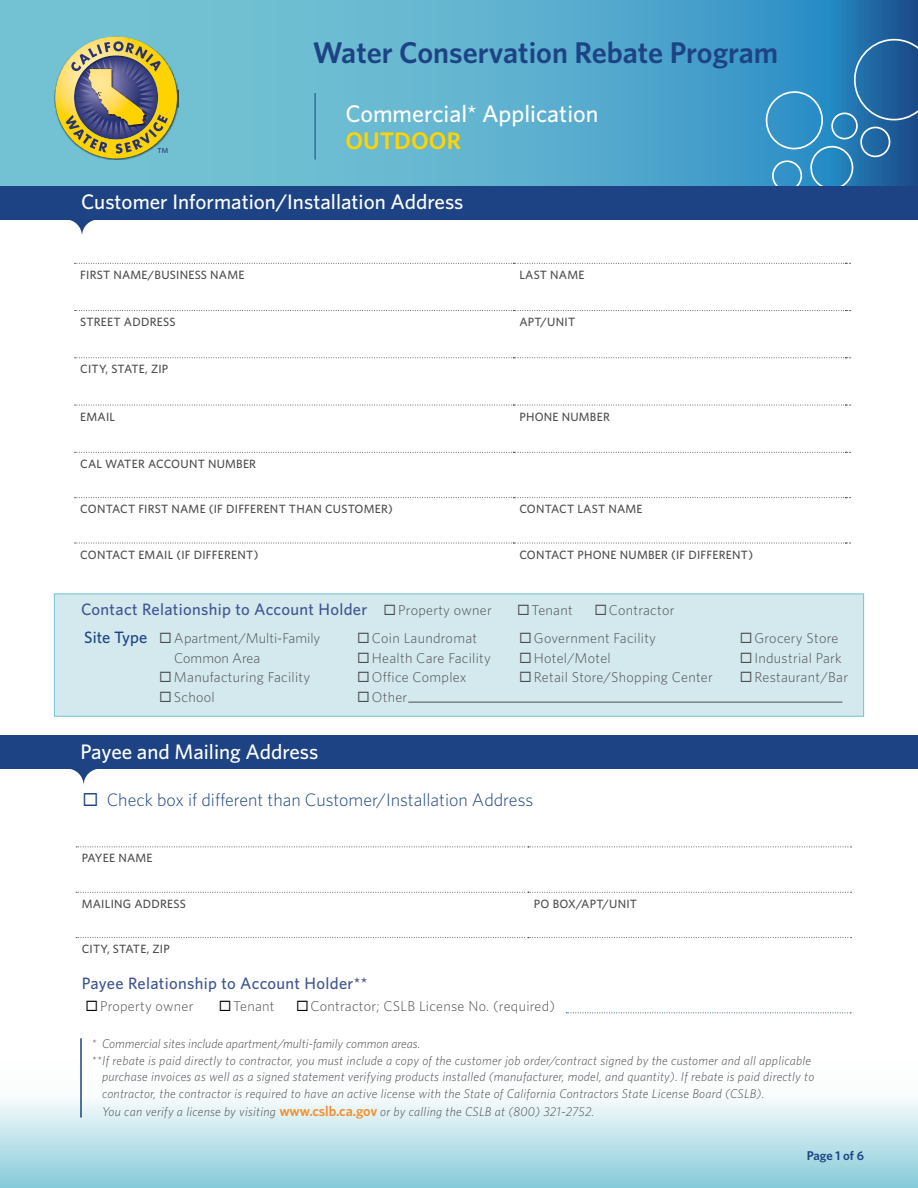
<style>
.page{position:relative;width:918px;height:1188px;background:#fff}
.page>*{position:absolute;margin:0;border:0;box-sizing:border-box;transform-origin:0 0}
.t1{font:600 30px "Whitney";color:#1d4384}
.t2{font:500 24px "Whitney";color:#fff}
.t3{font:600 24px "Whitney";color:#ffd400}
.t4{font:500 21px "Whitney";color:#fff}
.t5{font:300 18px "Whitney";color:#1d4384}
.t6{font:500 16.5px "Whitney";letter-spacing:.02em;color:#3f5590}
.t7{font:14.55px "Whitney";color:#283374}
.t8{font:300 14.25px "Whitney";letter-spacing:.02em;color:#4d4d4f}
.t9{font:300 14.25px "Whitney";color:#4d4d4f}
.t10{font:italic 300 12.75px "Whitney";letter-spacing:.02em;color:#4d4d4f}
.t11{font:italic 300 12.75px "Whitney";color:#4d4d4f}
.t12{font:600 12.75px "Whitney";letter-spacing:-.005em;color:#1d4384}
.t13{font:500 12px "Whitney";letter-spacing:.02em;color:#4d4d4f}
.s1{color:#4d4d4f}
.s2{font-weight:300;font-size:14.25px;color:#4d4d4f}
.s3{font-weight:500;font-size:16.5px;color:#1d4384}
.s4{color:#000}
.s5{font-weight:600;font-style:normal;font-size:14.25px;color:#f1912f}
</style>
<div class="page">
<svg style="left:0;top:0;width:918px;height:186px;background:#5eb1ce"></svg>
<img style="left:55px;top:36px;width:123px;height:124px">
<svg style="left:55px;top:37px;width:122px;height:121px;background:#9c9e6d"></svg>
<svg style="left:763px;top:36px;width:155px;height:150px;background:#2f80b7"></svg>
<div style="left:0;top:186px;width:918px;height:33px;background:#1d4384"></div>
<svg style="left:61px;top:219px;width:44px;height:17px"></svg>
<div style="left:0;top:1059px;width:918px;height:129px;background:linear-gradient(to bottom,#fff,#8dcddb)"></div>
<hr style="left:315px;top:93px;width:1px;height:67px;background:#1d4384">
<div style="left:0;top:735px;width:918px;height:34px;background:#1d4384"></div>
<svg style="left:70px;top:769px;width:27px;height:16px"></svg>
<div style="left:54px;top:594px;width:810px;height:123px;background:#d3e9ee;border:1px solid #72c2d3"></div>
<svg style="left:76px;top:847px;width:776px;height:1px"></svg>
<svg style="left:76px;top:892px;width:776px;height:1px"></svg>
<svg style="left:76px;top:937px;width:776px;height:1px"></svg>
<svg style="left:75px;top:310px;width:776px;height:1px"></svg>
<svg style="left:75px;top:357px;width:776px;height:1px"></svg>
<svg style="left:75px;top:405px;width:776px;height:1px"></svg>
<svg style="left:75px;top:452px;width:776px;height:1px"></svg>
<svg style="left:75px;top:497px;width:776px;height:1px"></svg>
<svg style="left:75px;top:543px;width:776px;height:1px"></svg>
<svg style="left:75px;top:263px;width:776px;height:1px"></svg>
<svg style="left:566px;top:1012px;width:285px;height:1px"></svg>
<hr style="left:408px;top:702px;width:434px;height:1px;background:#4d4d4f">
<hr style="left:80px;top:1038px;width:2px;height:80px;background:#1d4384">
<p class="t7" style="left:157px;top:144px;width:13px">™</p>
<h1 class="t1" style="left:313px;top:32px;width:467px">Water Conservation Rebate Program</h1>
<h2 class="t2" style="left:345px;top:98px;width:254px">Commercial* Application</h2>
<h2 class="t3" style="left:345px;top:125px;width:117px">OUTDOOR</h2>
<h3 class="t4" style="left:81px;top:188px;width:384px">Customer Information/Installation Address</h3>
<p class="t13" style="left:80px;top:267px;width:166px">FIRST NAME/BUSINESS NAME</p>
<p class="t13" style="left:519px;top:267px;width:67px">LAST NAME</p>
<p class="t13" style="left:80px;top:314px;width:97px">STREET ADDRESS</p>
<p class="t13" style="left:519px;top:314px;width:57px">APT/UNIT</p>
<p class="t13" style="left:80px;top:361px;width:90px">CITY, STATE, ZIP</p>
<p class="t13" style="left:80px;top:409px;width:36px">EMAIL</p>
<p class="t13" style="left:519px;top:409px;width:92px">PHONE NUMBER</p>
<p class="t13" style="left:80px;top:456px;width:177px">CAL WATER ACCOUNT NUMBER</p>
<p class="t13" style="left:80px;top:501px;width:314px">CONTACT FIRST NAME (IF DIFFERENT THAN CUSTOMER)</p>
<p class="t13" style="left:519px;top:501px;width:125px">CONTACT LAST NAME</p>
<p class="t13" style="left:80px;top:547px;width:180px">CONTACT EMAIL (IF DIFFERENT)</p>
<p class="t13" style="left:519px;top:547px;width:235px">CONTACT PHONE NUMBER (IF DIFFERENT)</p>
<p class="t6" style="left:81px;top:599px;width:412px">Contact Relationship to Account Holder <span class="s1">◻</span><span class="s2">Property owner</span></p>
<p class="t8" style="left:517px;top:601px;width:57px">◻Tenant</p>
<p class="t8" style="left:594px;top:601px;width:82px">◻Contractor</p>
<p class="t9" style="left:84px;top:629px;width:238px"><span class="s3">Site Type</span> ◻Apartment/Multi-Family</p>
<p class="t8" style="left:357px;top:629px;width:121px">◻Coin Laundromat</p>
<p class="t8" style="left:519px;top:629px;width:138px">◻Government Facility</p>
<p class="t8" style="left:740px;top:629px;width:100px">◻Grocery Store</p>
<p class="t9" style="left:174px;top:648px;width:88px">Common Area</p>
<p class="t8" style="left:357px;top:648px;width:135px">◻Health Care Facility</p>
<p class="t8" style="left:519px;top:648px;width:93px">◻Hotel/Motel</p>
<p class="t8" style="left:740px;top:648px;width:104px">◻Industrial Park</p>
<p class="t8" style="left:159px;top:668px;width:152px">◻Manufacturing Facility</p>
<p class="t8" style="left:357px;top:668px;width:111px">◻Office Complex</p>
<p class="t8" style="left:519px;top:668px;width:195px">◻Retail Store/Shopping Center</p>
<p class="t8" style="left:740px;top:668px;width:110px">◻Restaurant/Bar</p>
<p class="t8" style="left:159px;top:687px;width:57px">◻School</p>
<p class="t8" style="left:357px;top:687px;width:52px">◻Other</p>
<h3 class="t4" style="left:81px;top:737px;width:239px">Payee and Mailing Address</h3>
<h3 class="t5" style="left:83px;top:788px;width:452px">◻ Check box if different than Customer/Installation Address</h3>
<p class="t13" style="left:82px;top:850px;width:72px">PAYEE NAME</p>
<p class="t13" style="left:82px;top:896px;width:106px">MAILING ADDRESS</p>
<p class="t13" style="left:534px;top:896px;width:105px">PO BOX/APT/UNIT</p>
<p class="t13" style="left:82px;top:941px;width:90px">CITY, STATE, ZIP</p>
<p class="t6" style="left:82px;top:972px;width:287px">Payee Relationship to Account Holder**</p>
<p class="t8" style="left:85px;top:997px;width:110px"><span class="s4">◻</span>Property owner</p>
<p class="t8" style="left:219px;top:997px;width:57px"><span class="s4">◻</span>Tenant</p>
<p class="t8" style="left:296px;top:997px;width:261px"><span class="s4">◻</span>Contractor; CSLB License No. (required)</p>
<p class="t11" style="left:92px;top:1035px;width:330px">* Commercial sites include apartment/multi-family common areas.</p>
<p class="t10" style="left:92px;top:1052px;width:721px">**If rebate is paid directly to contractor, you must include a copy of the customer job order/contract signed by the customer and all applicable</p>
<p class="t10" style="left:102px;top:1068px;width:714px">purchase invoices as well as a signed statement verifying products installed (manufacturer, model, and quantity). If rebate is paid directly to</p>
<p class="t10" style="left:102px;top:1085px;width:664px">contractor, the contractor is required to have an active license with the State of California Contractors State License Board (CSLB).</p>
<p class="t10" style="left:102px;top:1103px;width:494px">You can verify a license by visiting <span class="s5">www.cslb.ca.gov</span> or by calling the CSLB at (800) 321-2752.</p>
<p class="t12" style="left:807px;top:1147px;width:59px">Page 1 of 6</p>
</div>
